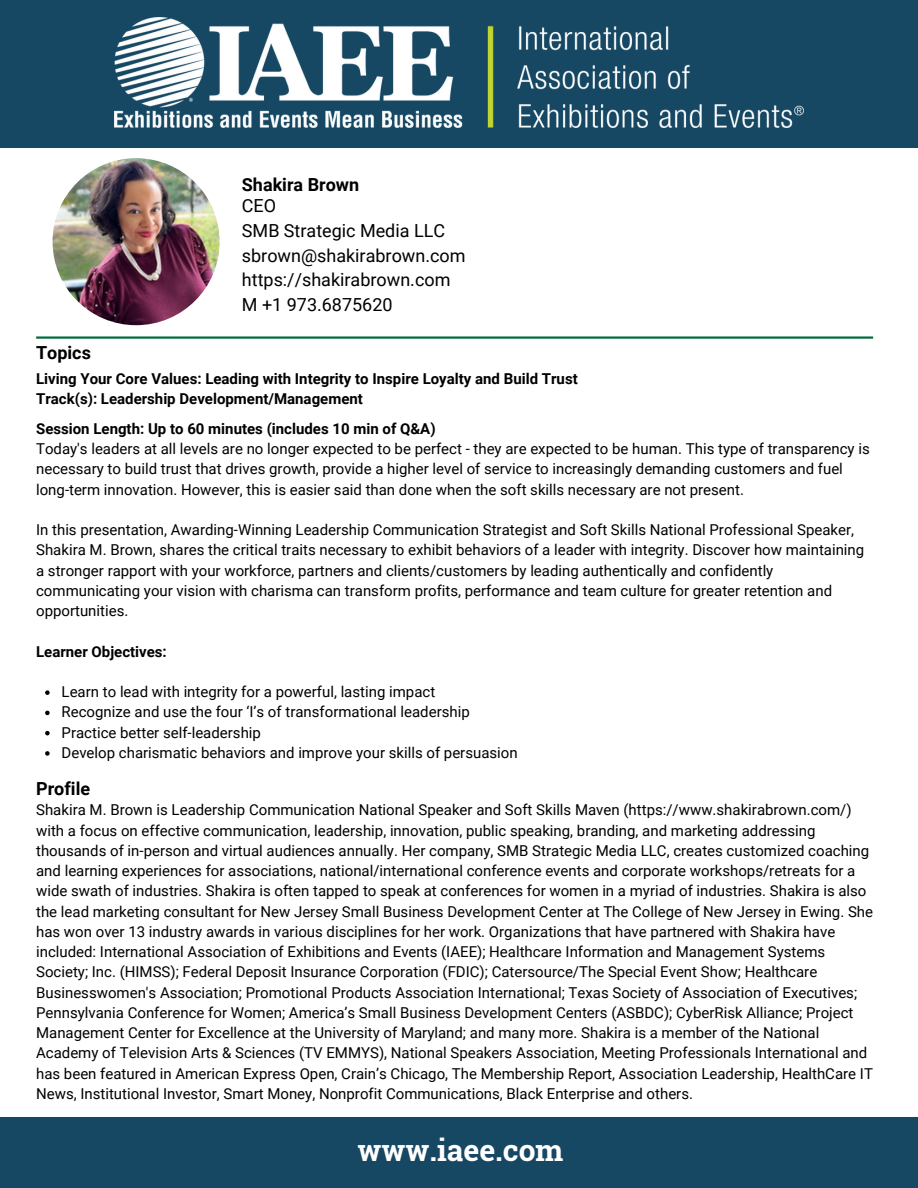
<style>
.page{position:relative;width:918px;height:1188px;background:#fff}
.page>*{position:absolute;margin:0;border:0;box-sizing:border-box;transform-origin:0 0}
.t1{font:700 30px "Roboto Slab";color:#fff}
.t2{font:18px/24.8px "Roboto";color:#000}
.t3{font:700 18px "Roboto";color:#000}
.t4{font:15px/20.2px "Roboto";color:#000}
.t5{font:700 15px/20.2px "Roboto";color:#000}
</style>
<div class="page">
<div style="left:0;top:0;width:918px;height:147px;background:#164864"></div>
<img style="left:115px;top:17px;width:688px;height:111px">
<img style="left:53px;top:158px;width:167px;height:167px;border-radius:50%">
<div style="left:0;top:1117px;width:918px;height:71px;background:#164864"></div>
<hr style="left:36px;top:336px;width:837px;height:3px;background:#026d3c">
<svg style="left:45px;top:690px;width:5px;height:5px"></svg>
<svg style="left:45px;top:711px;width:5px;height:4px"></svg>
<svg style="left:45px;top:731px;width:5px;height:4px"></svg>
<svg style="left:45px;top:751px;width:5px;height:5px"></svg>
<p class="t3" style="left:36px;top:342px;width:56px">Topics</p>
<p class="t3" style="left:242px;top:174px;width:119px">Shakira Brown</p>
<p class="t2" style="left:242px;top:194px;width:225px">CEO<br>SMB Strategic Media LLC sbrown@shakirabrown.com https://shakirabrown.com<br>M +1 973.6875620</p>
<p class="t5" style="left:36px;top:369px;width:543px">Living Your Core Values: Leading with Integrity to Inspire Loyalty and Build Trust<br>Track(s): Leadership Development/Management</p>
<p class="t5" style="left:36px;top:419px;width:401px">Session Length: Up to 60 minutes (includes 10 min of Q&amp;A)</p>
<p class="t4" style="left:36px;top:439px;width:835px">Today's leaders at all levels are no longer expected to be perfect - they are expected to be human. This type of transparency is necessary to build trust that drives growth, provide a higher level of service to increasingly demanding customers and fuel long-term innovation. However, this is easier said than done when the soft skills necessary are not present.</p>
<p class="t4" style="left:36px;top:520px;width:830px">In this presentation, Awarding-Winning Leadership Communication Strategist and Soft Skills National Professional Speaker, Shakira M. Brown, shares the critical traits necessary to exhibit behaviors of a leader with integrity. Discover how maintaining a stronger rapport with your workforce, partners and clients/customers by leading authentically and confidently communicating your vision with charisma can transform profits, performance and team culture for greater retention and opportunities.</p>
<p class="t5" style="left:36px;top:641px;width:132px">Learner Objectives:</p>
<p class="t4" style="left:62px;top:682px;width:458px">Learn to lead with integrity for a powerful, lasting impact<br>Recognize and use the four ‘I’s of transformational leadership Practice better self-leadership<br>Develop charismatic behaviors and improve your skills of persuasion</p>
<p class="t3" style="left:36px;top:778px;width:56px">Profile</p>
<p class="t4" style="left:36px;top:800px;width:839px">Shakira M. Brown is Leadership Communication National Speaker and Soft Skills Maven (https://www.shakirabrown.com/) with a focus on effective communication, leadership, innovation, public speaking, branding, and marketing addressing thousands of in-person and virtual audiences annually. Her company, SMB Strategic Media LLC, creates customized coaching and learning experiences for associations, national/international conference events and corporate workshops/retreats for a wide swath of industries. Shakira is often tapped to speak at conferences for women in a myriad of industries. Shakira is also the lead marketing consultant for New Jersey Small Business Development Center at The College of New Jersey in Ewing. She has won over 13 industry awards in various disciplines for her work. Organizations that have partnered with Shakira have included: International Association of Exhibitions and Events (IAEE); Healthcare Information and Management Systems Society; Inc. (HIMSS); Federal Deposit Insurance Corporation (FDIC); Catersource/The Special Event Show; Healthcare Businesswomen's Association; Promotional Products Association International; Texas Society of Association of Executives; Pennsylvania Conference for Women; America’s Small Business Development Centers (ASBDC); CyberRisk Alliance; Project Management Center for Excellence at the University of Maryland; and many more. Shakira is a member of the National Academy of Television Arts &amp; Sciences (TV EMMYS), National Speakers Association, Meeting Professionals International and has been featured in American Express Open, Crain’s Chicago, The Membership Report, Association Leadership, HealthCare IT News, Institutional Investor, Smart Money, Nonprofit Communications, Black Enterprise and others.</p>
<h1 class="t1" style="left:357px;top:1130px;width:208px">www.iaee.com</h1>
</div>
